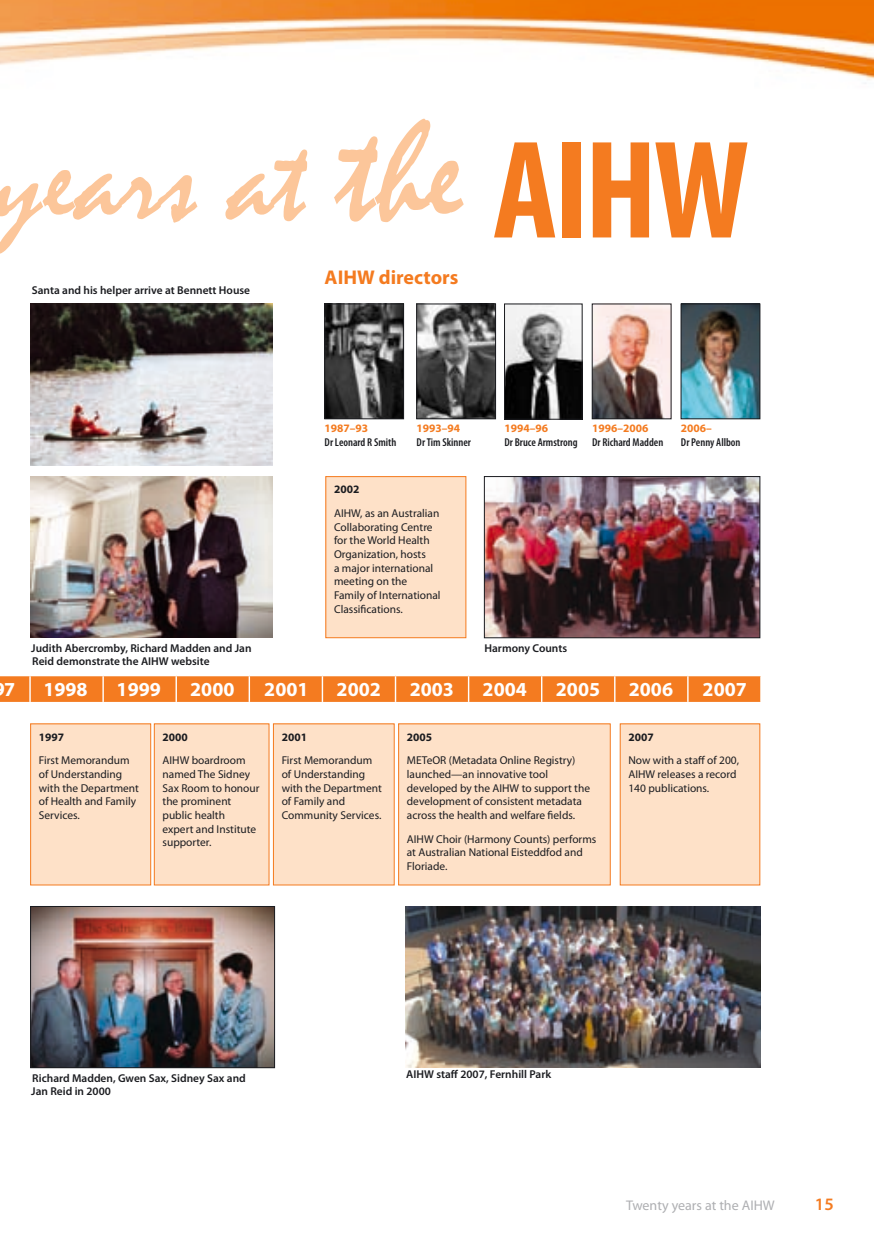
<style>
.page{position:relative;width:874px;height:1241px;background:#fff}
.page>*{position:absolute;margin:0;border:0;box-sizing:border-box;transform-origin:0 0}
.t1{font:122.67px "Mistral";letter-spacing:-.005em;color:#fcc69a}
.t2{font:700 19.95px "Myriad Pro";color:#fff}
.t3{font:700 19.95px "Myriad Pro";color:#f47b20}
.t4{font:600 17.5px "Myriad Pro";color:#f47b20}
.t5{font:14px "Myriad Pro";color:#aeafb2}
.t6{font:11.38px/13.7px "Myriad Pro";color:#1b1c20}
.t7{font:600 11.38px/13.7px "Myriad Pro";color:#1b1c20}
.t8{font:600 condensed 11.38px "Myriad Pro";color:#1b1c20}
.t9{font:700 11.38px "Myriad Pro";color:#f47b20}
.t10{font:700 11.38px "Myriad Pro";color:#1b1c20}
.s1{font-size:145.95px}
.s2{font-family:"Myriad Pro";font-weight:700;font-stretch:condensed;font-size:140.88px;color:#f47b20}
</style>
<div class="page">
<img style="left:0;top:0;width:873px;height:84px">
<img style="left:486px;top:478px;width:271px;height:157px">
<div style="left:484px;top:476px;width:275px;height:161px;border:1px solid #1b1c20"></div>
<img style="left:30px;top:304px;width:242px;height:161px">
<img style="left:32px;top:908px;width:240px;height:157px">
<div style="left:30px;top:906px;width:244px;height:161px;border:1px solid #1b1c20"></div>
<img style="left:30px;top:476px;width:242px;height:161px">
<div style="left:0;top:676px;width:759px;height:25px;background:#f47b20"></div>
<hr style="left:29px;top:676px;width:2px;height:25px;background:#fff">
<hr style="left:102px;top:676px;width:2px;height:25px;background:#fff">
<hr style="left:175px;top:676px;width:2px;height:25px;background:#fff">
<hr style="left:248px;top:676px;width:2px;height:25px;background:#fff">
<hr style="left:321px;top:676px;width:2px;height:25px;background:#fff">
<hr style="left:394px;top:676px;width:2px;height:25px;background:#fff">
<hr style="left:467px;top:676px;width:2px;height:25px;background:#fff">
<hr style="left:540px;top:676px;width:2px;height:25px;background:#fff">
<hr style="left:613px;top:676px;width:2px;height:25px;background:#fff">
<hr style="left:686px;top:676px;width:2px;height:25px;background:#fff">
<div style="left:31px;top:723px;width:120px;height:161px;background:#fee1c8"></div>
<div style="left:30px;top:723px;width:121px;height:162px;border:1px solid #f47b20"></div>
<div style="left:273px;top:723px;width:121px;height:161px;background:#fee1c8"></div>
<div style="left:325px;top:476px;width:140px;height:161px;background:#fee1c8"></div>
<div style="left:325px;top:476px;width:141px;height:161px;border:1px solid #f47b20"></div>
<div style="left:398px;top:723px;width:212px;height:161px;background:#fee1c8"></div>
<div style="left:620px;top:723px;width:139px;height:161px;background:#fee1c8"></div>
<div style="left:154px;top:723px;width:115px;height:161px;background:#fee1c8"></div>
<img style="left:506px;top:306px;width:74px;height:111px">
<div style="left:504px;top:304px;width:78px;height:115px;border:1px solid #1b1c20"></div>
<img style="left:326px;top:306px;width:75px;height:111px">
<div style="left:324px;top:304px;width:79px;height:115px;border:1px solid #1b1c20"></div>
<img style="left:418px;top:306px;width:75px;height:111px">
<div style="left:416px;top:304px;width:79px;height:115px;border:1px solid #1b1c20"></div>
<img style="left:593px;top:306px;width:75px;height:111px">
<div style="left:591px;top:304px;width:79px;height:115px;border:1px solid #1b1c20"></div>
<img style="left:682px;top:306px;width:75px;height:111px">
<div style="left:680px;top:304px;width:79px;height:115px;border:1px solid #1b1c20"></div>
<img style="left:405px;top:906px;width:354px;height:161px">
<h1 class="t1" style="left:-9px;top:106px;width:759px">years at <span class="s1">the</span> <span class="s2">AIHW</span></h1>
<p class="t7" style="left:32px;top:283px;width:220px">Santa and his helper arrive at Bennett House</p>
<h2 class="t3" style="left:324px;top:264px;width:135px">AIHW directors</h2>
<p class="t9" style="left:324px;top:421px;width:45px">1987–93</p>
<p class="t8" style="left:324px;top:435px;width:73px">Dr Leonard R Smith</p>
<p class="t9" style="left:416px;top:421px;width:45px">1993–94</p>
<p class="t8" style="left:416px;top:435px;width:56px">Dr Tim Skinner</p>
<p class="t10" style="left:334px;top:482px;width:27px">2002</p>
<p class="t6" style="left:334px;top:506px;width:108px">AIHW, as an Australian<br>Collaborating Centre for the World Health<br>Organization, hosts<br>a major international meeting on the<br>Family of International<br>Classifications.</p>
<p class="t9" style="left:504px;top:421px;width:45px">1994–96</p>
<p class="t8" style="left:504px;top:435px;width:75px">Dr Bruce Armstrong</p>
<p class="t7" style="left:31px;top:640px;width:221px">Judith Abercromby, Richard Madden and Jan<br>Reid demonstrate the AIHW website</p>
<p class="t7" style="left:484px;top:640px;width:84px">Harmony Counts</p>
<p class="t9" style="left:591px;top:421px;width:58px">1996–2006</p>
<p class="t8" style="left:591px;top:435px;width:73px">Dr Richard Madden</p>
<p class="t9" style="left:680px;top:421px;width:32px">2006–</p>
<p class="t8" style="left:680px;top:435px;width:61px">Dr Penny Allbon</p>
<h2 class="t2" style="left:4px;top:676px;width:13px">7</h2>
<h2 class="t2" style="left:43px;top:676px;width:46px">1998</h2>
<h2 class="t2" style="left:116px;top:676px;width:46px">1999</h2>
<h2 class="t2" style="left:190px;top:676px;width:46px">2000</h2>
<h2 class="t2" style="left:264px;top:676px;width:46px">2001</h2>
<h2 class="t2" style="left:336px;top:676px;width:46px">2002</h2>
<h2 class="t2" style="left:409px;top:676px;width:46px">2003</h2>
<h2 class="t2" style="left:482px;top:676px;width:46px">2004</h2>
<h2 class="t2" style="left:555px;top:676px;width:46px">2005</h2>
<h2 class="t2" style="left:628px;top:676px;width:46px">2006</h2>
<h2 class="t2" style="left:702px;top:676px;width:46px">2007</h2>
<p class="t10" style="left:39px;top:729px;width:27px">1997</p>
<p class="t6" style="left:39px;top:753px;width:102px">First Memorandum of Understanding with the Department of Health and Family<br>Services.</p>
<p class="t10" style="left:628px;top:729px;width:27px">2007</p>
<p class="t6" style="left:628px;top:753px;width:112px">Now with a staff of 200,<br>AIHW releases a record<br>140 publications.</p>
<p class="t10" style="left:162px;top:729px;width:27px">2000</p>
<p class="t6" style="left:162px;top:753px;width:98px">AIHW boardroom named The Sidney<br>Sax Room to honour the prominent public health<br>expert and Institute supporter.</p>
<p class="t10" style="left:281px;top:729px;width:27px">2001</p>
<p class="t6" style="left:281px;top:753px;width:102px">First Memorandum of Understanding with the Department of Family and<br>Community Services.</p>
<p class="t10" style="left:406px;top:729px;width:27px">2005</p>
<p class="t6" style="left:406px;top:753px;width:184px">METeOR (Metadata Online Registry) launched—an innovative tool developed by the AIHW to support the development of consistent metadata across the health and welfare fields.</p>
<p class="t6" style="left:406px;top:831px;width:191px">AIHW Choir (Harmony Counts) performs at Australian National Eisteddfod and<br>Floriade.</p>
<p class="t7" style="left:31px;top:1070px;width:216px">Richard Madden, Gwen Sax, Sidney Sax and<br>Jan Reid in 2000</p>
<p class="t7" style="left:406px;top:1066px;width:146px">AIHW staff 2007, Fernhill Park</p>
<p class="t5" style="left:625px;top:1196px;width:150px">Twenty years at the AIHW</p>
<h3 class="t4" style="left:814px;top:1192px;width:20px">15</h3>
</div>
